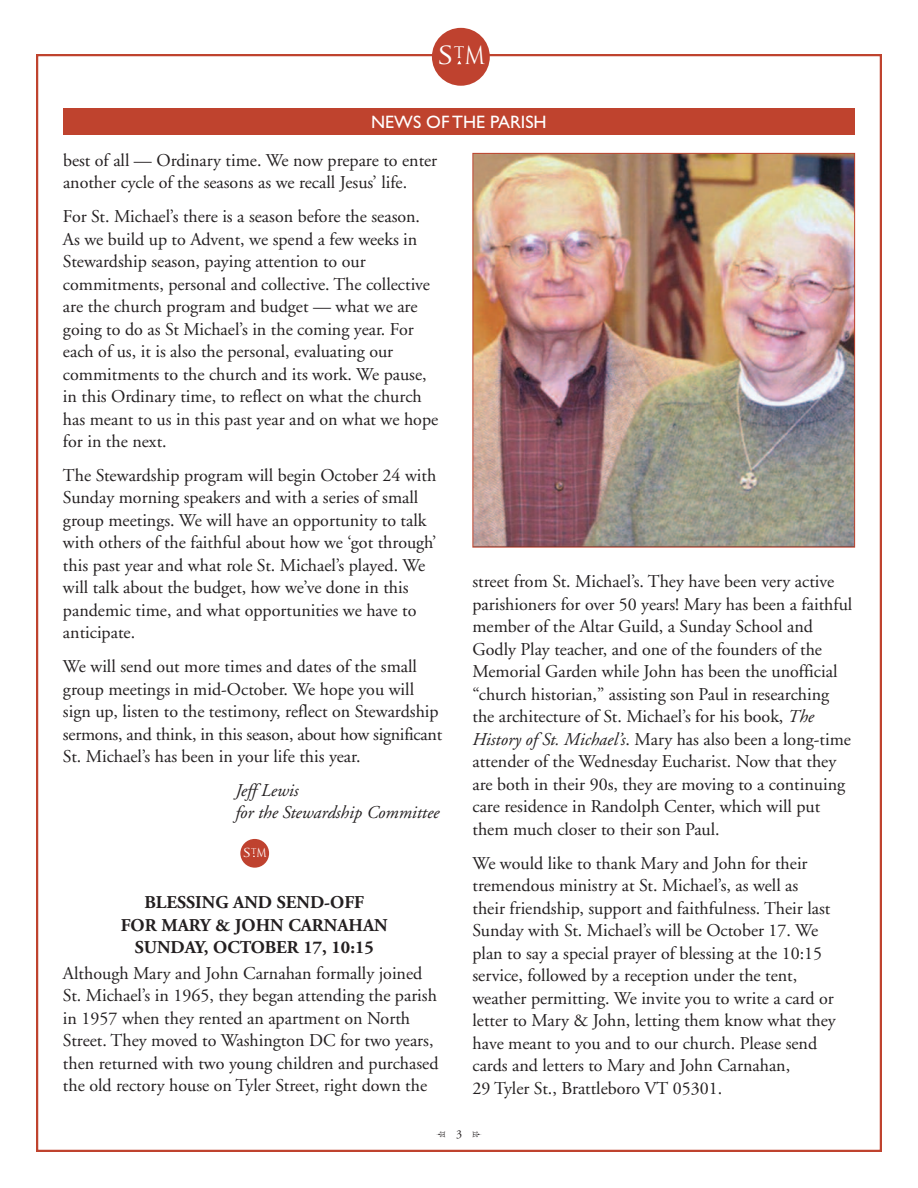
<style>
.page{position:relative;width:918px;height:1188px;background:#fff}
.page>*{position:absolute;margin:0;border:0;box-sizing:border-box;transform-origin:0 0}
.t1{font:24.3px "Trajan Pro";color:#fff;scale:1.25 1}
.t2{font:18px/22.5px "Adobe Garamond";color:#231f20}
.t3{font:700 18px/22.5px "Adobe Garamond";color:#231f20;text-align:center}
.t4{font:italic 18px/22.5px "Adobe Garamond";color:#231f20}
.t5{font:18px "Gill Sans";color:#fff}
.t6{font:12.15px "Trajan Pro";color:#fff;scale:1.25 1}
.t7{font:12px "Adobe Garamond";color:#231f20}
.s1{font-style:italic}
</style>
<div class="page">
<div style="left:432px;top:28px;width:58px;height:58px;background:#bf422f;border-radius:50%"></div>
<div style="left:63px;top:108px;width:792px;height:27px;background:#bf432e"></div>
<div style="left:240px;top:839px;width:29px;height:29px;background:#bf422f;border-radius:50%"></div>
<img style="left:474px;top:155px;width:379px;height:390px">
<div style="left:472px;top:153px;width:383px;height:394px;border:1px solid #bf432e"></div>
<h1 class="t1" style="left:436px;top:46px;width:40px">S<sup>T</sup>M</h1>
<p class="t5" style="left:371px;top:111px;width:177px">NEWS OF THE PARISH</p>
<p class="t2" style="left:63px;top:151px;width:376px">best of all — Ordinary time. We now prepare to enter another cycle of the seasons as we recall Jesus’ life.</p>
<p class="t2" style="left:63px;top:207px;width:377px">For St. Michael’s there is a season before the season.<br>As we build up to Advent, we spend a few weeks in Stewardship season, paying attention to our commitments, personal and collective. The collective are the church program and budget — what we are going to do as St Michael’s in the coming year. For each of us, it is also the personal, evaluating our commitments to the church and its work. We pause, in this Ordinary time, to reflect on what the church has meant to us in this past year and on what we hope for in the next.</p>
<p class="t2" style="left:63px;top:466px;width:375px">The Stewardship program will begin October 24 with Sunday morning speakers and with a series of small group meetings. We will have an opportunity to talk with others of the faithful about how we ‘got through’ this past year and what role St. Michael’s played. We will talk about the budget, how we’ve done in this pandemic time, and what opportunities we have to anticipate.</p>
<p class="t2" style="left:63px;top:657px;width:381px">We will send out more times and dates of the small group meetings in mid-October. We hope you will sign up, listen to the testimony, reflect on Stewardship sermons, and think, in this season, about how significant St. Michael’s has been in your life this year.</p>
<p class="t4" style="left:235px;top:781px;width:205px">Jeff Lewis<br>for the Stewardship Committee</p>
<p class="t2" style="left:472px;top:572px;width:381px">street from St. Michael’s. They have been very active parishioners for over 50 years! Mary has been a faithful member of the Altar Guild, a Sunday School and Godly Play teacher, and one of the founders of the Memorial Garden while John has been the unofficial “church historian,” assisting son Paul in researching the architecture of St. Michael’s for his book, <span class="s1">The History of St. Michael’s</span>. Mary has also been a long-time attender of the Wednesday Eucharist. Now that they are both in their 90s, they are moving to a continuing care residence in Randolph Center, which will put them much closer to their son Paul.</p>
<p class="t2" style="left:472px;top:853px;width:365px">We would like to thank Mary and John for their tremendous ministry at St. Michael’s, as well as<br>their friendship, support and faithfulness. Their last Sunday with St. Michael’s will be October 17. We plan to say a special prayer of blessing at the 10:15 service, followed by a reception under the tent, weather permitting. We invite you to write a card or letter to Mary &amp; John, letting them know what they have meant to you and to our church. Please send cards and letters to Mary and John Carnahan,<br>29 Tyler St., Brattleboro VT 05301.</p>
<p class="t6" style="left:243px;top:848px;width:21px">S<sup>T</sup>M</p>
<p class="t3" style="left:121px;top:893px;width:269px">BLESSING AND SEND-OFF<br>FOR MARY &amp; JOHN CARNAHAN<br>SUNDAY, OCTOBER 17, 10:15</p>
<p class="t2" style="left:63px;top:964px;width:377px">Although Mary and John Carnahan formally joined St. Michael’s in 1965, they began attending the parish in 1957 when they rented an apartment on North Street. They moved to Washington DC for two years, then returned with two young children and purchased the old rectory house on Tyler Street, right down the</p>
<p class="t7" style="left:456px;top:1129px;width:7px">3</p>
</div>
